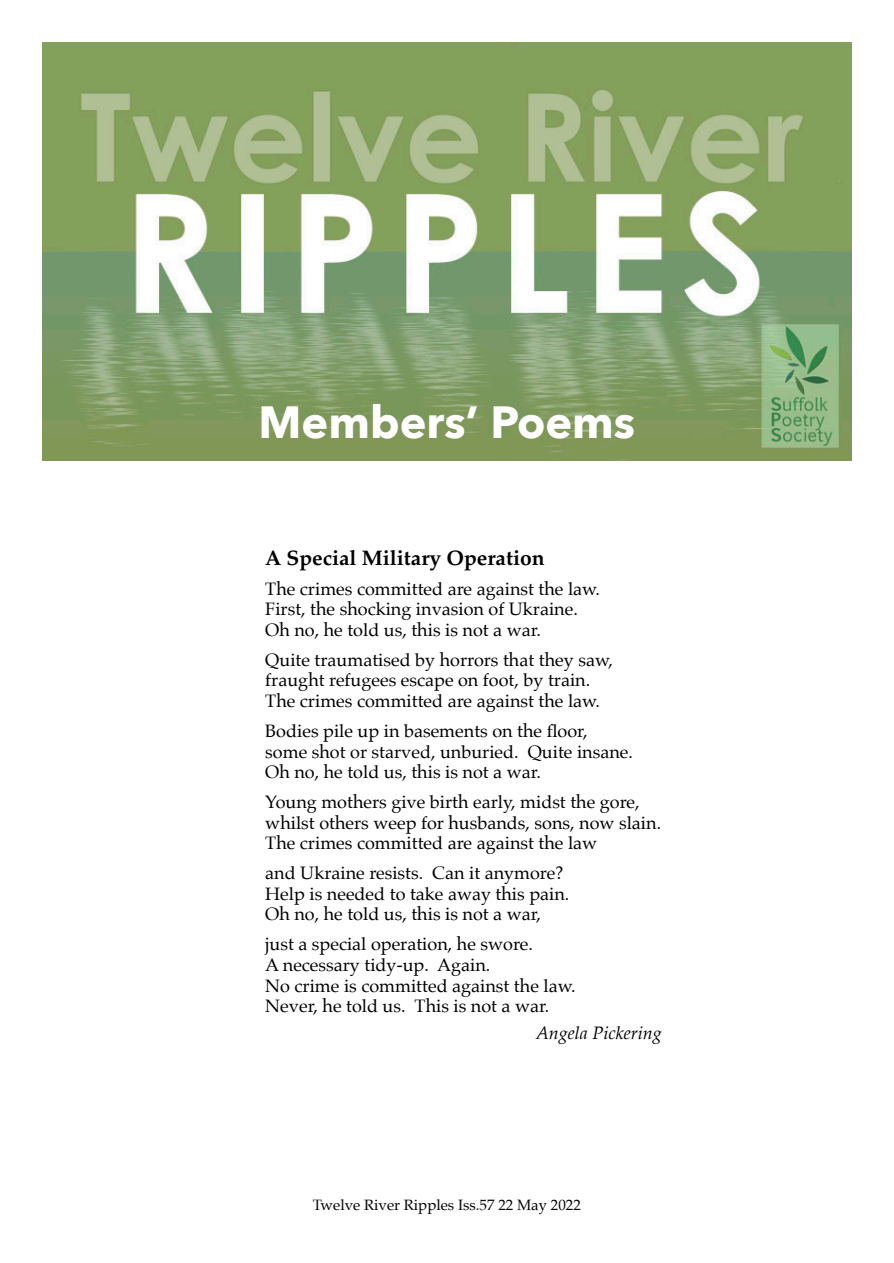
<style>
.page{position:relative;width:894px;height:1263px;background:#fff}
.page>*{position:absolute;margin:0;border:0;box-sizing:border-box;transform-origin:0 0}
.t1{font:700 45px "Avenir Next";color:#fff}
.t2{font:700 21px "Palatino";color:#000}
.t3{font:18px/20.7px "Palatino";color:#000}
.t4{font:italic 18px "Palatino";color:#000}
.t5{font:15px "Palatino";color:#000}
</style>
<div class="page">
<img style="left:43px;top:43px;width:807px;height:418px">
<h1 class="t1" style="left:258px;top:393px;width:378px">Members’ Poems</h1>
<p class="t2" style="left:265px;top:548px;width:281px">A Special Military Operation</p>
<p class="t3" style="left:265px;top:579px;width:336px">The crimes committed are against the law.<br>First, the shocking invasion of Ukraine.<br>Oh no, he told us, this is not a war.</p>
<p class="t3" style="left:265px;top:650px;width:349px">Quite traumatised by horrors that they saw, fraught refugees escape on foot, by train.<br>The crimes committed are against the law.</p>
<p class="t3" style="left:265px;top:721px;width:369px">Bodies pile up in basements on the floor, some shot or starved, unburied. Quite insane.<br>Oh no, he told us, this is not a war.</p>
<p class="t3" style="left:265px;top:793px;width:397px">Young mothers give birth early, midst the gore, whilst others weep for husbands, sons, now slain.<br>The crimes committed are against the law</p>
<p class="t3" style="left:265px;top:864px;width:305px">and Ukraine resists. Can it anymore?<br>Help is needed to take away this pain.<br>Oh no, he told us, this is not a war,</p>
<p class="t3" style="left:265px;top:935px;width:312px">just a special operation, he swore.<br>A necessary tidy-up. Again.<br>No crime is committed against the law.<br>Never, he told us. This is not a war.</p>
<p class="t4" style="left:535px;top:1024px;width:127px">Angela Pickering</p>
<p class="t5" style="left:313px;top:1198px;width:269px">Twelve River Ripples Iss.57 22 May 2022</p>
</div>
